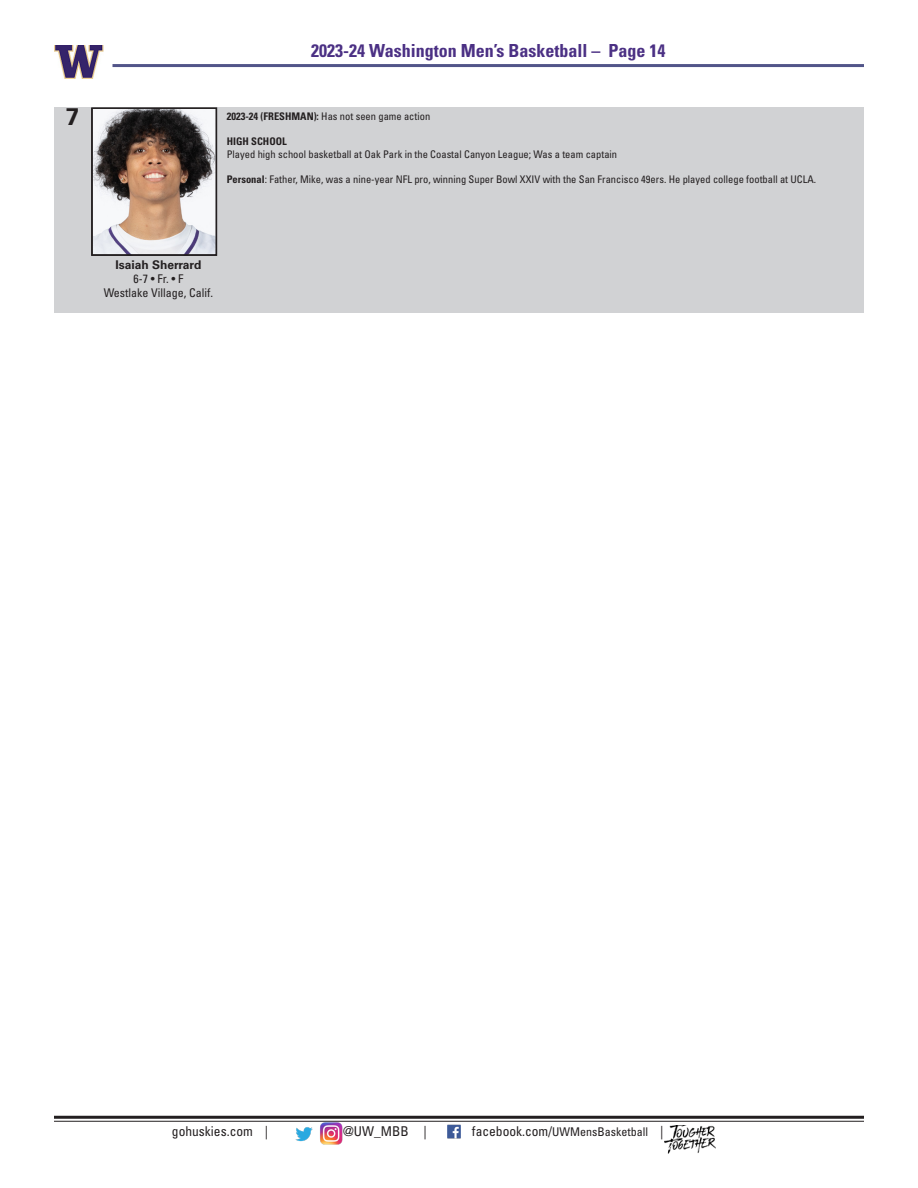
<style>
.page{position:relative;width:918px;height:1188px;background:#fff}
.page>*{position:absolute;margin:0;border:0;box-sizing:border-box;transform-origin:0 0}
.t1{font:700 24px "Univers LT Std";color:#231f20}
.t2{font:700 condensed 18px "Univers LT Std";color:#4b3084}
.t3{font:condensed 13.5px "Univers LT Std";color:#231f20}
.t4{font:condensed 12px "Univers LT Std";color:#231f20}
.t5{font:700 12px "Univers LT Std";color:#231f20}
.t6{font:condensed 10.5px "Univers LT Std";color:#231f20}
.t7{font:700 condensed 10.5px "Univers LT Std";color:#231f20}
.s1{font-weight:700}
.s2{font-size:13.5px}
</style>
<div class="page">
<hr style="left:54px;top:1116px;width:810px;height:3px;background:#231f20">
<hr style="left:54px;top:1121px;width:810px;height:1px;background:#231f20">
<img style="left:295px;top:1127px;width:18px;height:15px">
<img style="left:320px;top:1122px;width:23px;height:23px">
<img style="left:447px;top:1124px;width:14px;height:14px">
<img style="left:54px;top:45px;width:50px;height:33px">
<hr style="left:112px;top:64px;width:752px;height:3px;background:#525589">
<img style="left:664px;top:1125px;width:51px;height:29px">
<div style="left:54px;top:107px;width:810px;height:206px;background:#d1d2d4"></div>
<img style="left:95px;top:111px;width:118px;height:141px">
<div style="left:91px;top:107px;width:126px;height:149px;border:2px solid #231f20"></div>
<h2 class="t2" style="left:311px;top:40px;width:356px">2023-24 Washington Men’s Basketball – Page 14</h2>
<p class="t1" style="left:66px;top:102px;width:15px">7</p>
<p class="t6" style="left:227px;top:110px;width:205px"><span class="s1">2023-24 (FRESHMAN):</span> Has not seen game action</p>
<p class="t7" style="left:227px;top:135px;width:62px">HIGH SCHOOL</p>
<p class="t6" style="left:227px;top:147px;width:392px">Played high school basketball at Oak Park in the Coastal Canyon League; Was a team captain</p>
<p class="t6" style="left:227px;top:173px;width:591px"><span class="s1">Personal</span>: Father, Mike, was a nine-year NFL pro, winning Super Bowl XXIV with the San Francisco 49ers. He played college football at UCLA.</p>
<p class="t5" style="left:116px;top:257px;width:87px">Isaiah Sherrard</p>
<p class="t4" style="left:134px;top:271px;width:51px">6-7 • Fr. • F</p>
<p class="t4" style="left:104px;top:286px;width:111px">Westlake Village, Calif.</p>
<p class="t3" style="left:172px;top:1123px;width:98px">gohuskies.com |</p>
<p class="t3" style="left:343px;top:1123px;width:85px">@UW_MBB |</p>
<p class="t4" style="left:472px;top:1124px;width:193px"><span class="s2">facebook.com/</span>UWMensBasketball <span class="s2">|</span></p>
</div>
